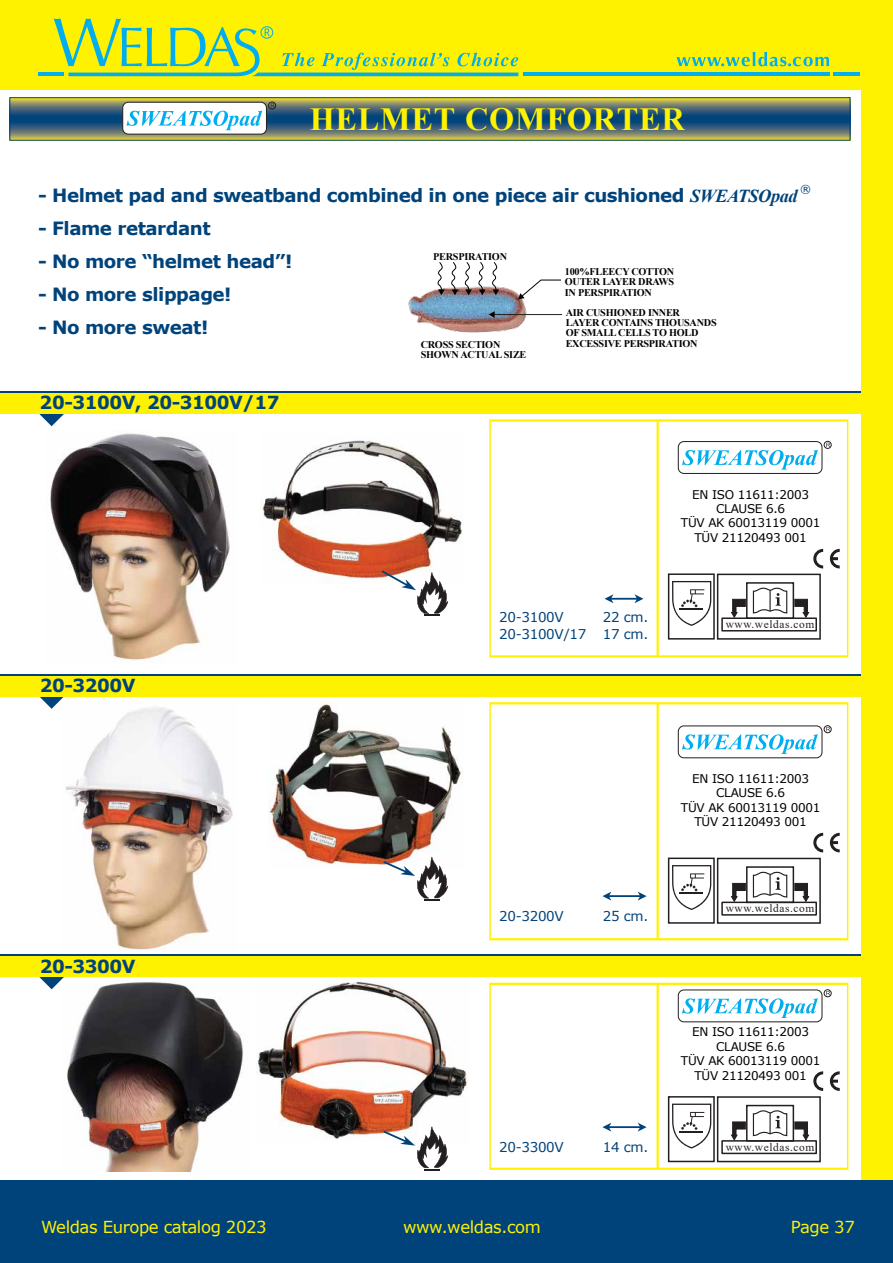
<style>
.page{position:relative;width:893px;height:1263px;background:#fff200}
.page>*{position:absolute;margin:0;border:0;box-sizing:border-box;transform-origin:0 0}
.t1{font:700 32.25px "Times New Roman";letter-spacing:.025em;color:#fff200}
.t2{font:700 18.3px "Verdana";letter-spacing:-.025em;color:#00437b}
.t3{font:700 18px "Verdana";letter-spacing:-.025em;color:#00437b}
.t4{font:16.5px "Verdana";letter-spacing:-.025em;color:#fff200}
.t5{font:13.5px/16.2px "Verdana";letter-spacing:-.025em;color:#00437b;text-align:right}
.t6{font:12px/14.4px "Verdana";letter-spacing:-.025em;color:#010101;text-align:center}
.t7{font:11.4px "Times New Roman";letter-spacing:.05em;color:#231f20}
.t8{font:10.95px "Verdana";color:#00437b}
.t9{font:700 10.2px/10.2px "Times New Roman";letter-spacing:-.025em;color:#010101;text-align:justify}
.s1{font-family:"Times New Roman";font-style:italic}
</style>
<div class="page">
<div style="left:0;top:91px;width:860px;height:1090px;background:#fff"></div>
<img style="left:258px;top:981px;width:210px;height:158px">
<img style="left:67px;top:982px;width:176px;height:189px">
<svg style="left:11px;top:99px;width:837px;height:40px;background:#57726f"></svg>
<div style="left:9px;top:97px;width:841px;height:44px;border:1px solid #00437b"></div>
<div style="left:0;top:1180px;width:893px;height:83px;background:#00437b"></div>
<svg style="left:676px;top:52px;width:153px;height:14px"></svg>
<hr style="left:523px;top:73px;width:306px;height:3px;background:#00aeef">
<hr style="left:834px;top:73px;width:26px;height:3px;background:#00aeef">
<hr style="left:38px;top:73px;width:26px;height:3px;background:#00aeef">
<svg style="left:54px;top:19px;width:464px;height:57px"></svg>
<svg style="left:489px;top:419px;width:359px;height:238px"></svg>
<hr style="left:657px;top:421px;width:2px;height:235px;background:#fff200">
<svg style="left:489px;top:702px;width:359px;height:238px"></svg>
<hr style="left:657px;top:703px;width:2px;height:236px;background:#fff200">
<svg style="left:39px;top:414px;width:25px;height:12px"></svg>
<div style="left:0;top:392px;width:860px;height:9px;background:#fff200"></div>
<div style="left:0;top:394px;width:893px;height:20px;background:#fff200"></div>
<svg style="left:39px;top:696px;width:25px;height:13px"></svg>
<div style="left:0;top:674px;width:860px;height:9px;background:#00437b"></div>
<div style="left:0;top:676px;width:893px;height:20px;background:#fff200"></div>
<svg style="left:605px;top:594px;width:38px;height:9px"></svg>
<svg style="left:602px;top:891px;width:45px;height:9px"></svg>
<div style="left:123px;top:102px;width:143px;height:32px;background:#fff;border-radius:6px"></div>
<div style="left:122px;top:102px;width:145px;height:33px;border:1px solid #231f20;border-radius:6px"></div>
<svg style="left:126px;top:111px;width:136px;height:19px"></svg>
<div style="left:268px;top:102px;width:8px;height:7px;border:1px solid #231f20;border-radius:50%"></div>
<svg style="left:271px;top:103px;width:4px;height:5px"></svg>
<div style="left:678px;top:442px;width:144px;height:31px;background:#fff;border-radius:6px"></div>
<div style="left:678px;top:441px;width:144px;height:33px;border:1px solid #231f20;border-radius:6px"></div>
<svg style="left:682px;top:450px;width:136px;height:20px"></svg>
<div style="left:824px;top:441px;width:7px;height:8px;border:1px solid #231f20;border-radius:50%"></div>
<svg style="left:826px;top:443px;width:4px;height:4px"></svg>
<div style="left:678px;top:726px;width:144px;height:32px;background:#fff;border-radius:6px"></div>
<div style="left:678px;top:725px;width:144px;height:33px;border:1px solid #231f20;border-radius:6px"></div>
<svg style="left:682px;top:734px;width:136px;height:20px"></svg>
<div style="left:824px;top:725px;width:7px;height:8px;border:1px solid #231f20;border-radius:50%"></div>
<svg style="left:826px;top:727px;width:4px;height:4px"></svg>
<svg style="left:813px;top:549px;width:27px;height:19px"></svg>
<svg style="left:813px;top:833px;width:27px;height:19px"></svg>
<img style="left:50px;top:433px;width:180px;height:227px">
<img style="left:61px;top:702px;width:172px;height:248px">
<img style="left:260px;top:440px;width:202px;height:144px">
<svg style="left:382px;top:570px;width:66px;height:46px"></svg>
<img style="left:268px;top:702px;width:195px;height:163px">
<svg style="left:383px;top:857px;width:65px;height:44px"></svg>
<svg style="left:383px;top:1126px;width:65px;height:44px"></svg>
<svg style="left:489px;top:983px;width:359px;height:187px"></svg>
<hr style="left:657px;top:984px;width:2px;height:184px;background:#fff200">
<svg style="left:39px;top:977px;width:25px;height:12px"></svg>
<div style="left:0;top:955px;width:860px;height:9px;background:#fff200"></div>
<div style="left:0;top:957px;width:893px;height:20px;background:#fff200"></div>
<svg style="left:602px;top:1122px;width:45px;height:9px"></svg>
<div style="left:678px;top:990px;width:144px;height:32px;background:#fff;border-radius:6px"></div>
<div style="left:678px;top:989px;width:144px;height:33px;border:1px solid #231f20;border-radius:6px"></div>
<svg style="left:682px;top:998px;width:136px;height:20px"></svg>
<div style="left:824px;top:989px;width:7px;height:8px;border:1px solid #231f20;border-radius:50%"></div>
<svg style="left:826px;top:991px;width:4px;height:4px"></svg>
<svg style="left:813px;top:1071px;width:27px;height:20px"></svg>
<img style="left:408px;top:286px;width:121px;height:47px">
<hr style="left:493px;top:314px;width:69px;height:1px;background:#231f20">
<svg style="left:489px;top:311px;width:6px;height:7px"></svg>
<svg style="left:518px;top:279px;width:43px;height:20px"></svg>
<svg style="left:492px;top:262px;width:7px;height:33px"></svg>
<svg style="left:478px;top:262px;width:8px;height:33px"></svg>
<svg style="left:464px;top:262px;width:8px;height:33px"></svg>
<svg style="left:451px;top:262px;width:7px;height:33px"></svg>
<svg style="left:437px;top:262px;width:8px;height:33px"></svg>
<svg style="left:672px;top:581px;width:39px;height:45px"></svg>
<div style="left:717px;top:574px;width:104px;height:66px;border:2px solid #231f20"></div>
<svg style="left:752px;top:587px;width:36px;height:27px"></svg>
<hr style="left:769px;top:590px;width:2px;height:21px;background:#231f20">
<div style="left:746px;top:582px;width:48px;height:37px;border:2px solid #231f20"></div>
<div style="left:721px;top:617px;width:96px;height:14px;border:2px solid #231f20"></div>
<svg style="left:795px;top:599px;width:14px;height:19px"></svg>
<svg style="left:731px;top:599px;width:15px;height:19px"></svg>
<div style="left:668px;top:573px;width:47px;height:67px;border:2px solid #231f20"></div>
<svg style="left:672px;top:865px;width:39px;height:45px"></svg>
<div style="left:717px;top:858px;width:104px;height:66px;border:2px solid #231f20"></div>
<svg style="left:752px;top:871px;width:36px;height:27px"></svg>
<hr style="left:769px;top:874px;width:2px;height:21px;background:#231f20">
<div style="left:746px;top:866px;width:48px;height:37px;border:2px solid #231f20"></div>
<div style="left:721px;top:901px;width:96px;height:15px;border:2px solid #231f20"></div>
<svg style="left:795px;top:883px;width:14px;height:19px"></svg>
<svg style="left:731px;top:883px;width:15px;height:19px"></svg>
<div style="left:668px;top:857px;width:47px;height:67px;border:2px solid #231f20"></div>
<svg style="left:672px;top:1103px;width:39px;height:45px"></svg>
<div style="left:717px;top:1096px;width:104px;height:66px;border:2px solid #231f20"></div>
<svg style="left:752px;top:1109px;width:36px;height:28px"></svg>
<hr style="left:769px;top:1113px;width:2px;height:20px;background:#231f20">
<div style="left:746px;top:1105px;width:48px;height:37px;border:2px solid #231f20"></div>
<div style="left:721px;top:1140px;width:96px;height:14px;border:2px solid #231f20"></div>
<svg style="left:795px;top:1122px;width:14px;height:18px"></svg>
<svg style="left:731px;top:1122px;width:15px;height:18px"></svg>
<div style="left:668px;top:1096px;width:47px;height:66px;border:2px solid #231f20"></div>
<h1 class="t1" style="left:310px;top:96px;width:377px">HELMET COMFORTER</h1>
<h2 class="t2" style="left:38px;top:183px;width:761px">- Helmet pad and sweatband combined in one piece air cushioned <span class="s1">SWEATSOpad</span></h2>
<p class="t8" style="left:800px;top:182px;width:12px">®</p>
<h2 class="t2" style="left:38px;top:215px;width:174px">- Flame retardant</h2>
<h2 class="t2" style="left:38px;top:248px;width:256px">- No more “helmet head”!</h2>
<h2 class="t2" style="left:38px;top:281px;width:195px">- No more slippage!</h2>
<h2 class="t2" style="left:38px;top:314px;width:172px">- No more sweat!</h2>
<p class="t9" style="left:433px;top:251px;width:75px">PERSPIRATION</p>
<p class="t9" style="left:565px;top:266px;width:111px">100%FLEECY COTTON OUTER LAYER DRAWS IN PERSPIRATION</p>
<p class="t9" style="left:566px;top:307px;width:152px;text-align:left">AIR CUSHIONED INNER<br>LAYER CONTAINS THOUSANDS<br>OF SMALL CELLS TO HOLD</p>
<h3 class="t3" style="left:40px;top:390px;width:242px">20-3100V, 20-3100V/17</h3>
<h3 class="t3" style="left:40px;top:673px;width:98px">20-3200V</h3>
<h3 class="t3" style="left:40px;top:953px;width:98px">20-3300V</h3>
<p class="t9" style="left:421px;top:339px;width:81px">CROSS SECTION</p>
<p class="t9" style="left:566px;top:338px;width:133px">EXCESSIVE PERSPIRATION</p>
<p class="t9" style="left:421px;top:349px;width:107px">SHOWN ACTUAL SIZE</p>
<p class="t5" style="left:499px;top:609px;width:66px">20-3100V</p>
<p class="t5" style="left:499px;top:609px;width:151px">22 cm.<br>20-3100V /17 17 cm.</p>
<p class="t6" style="left:681px;top:487px;width:141px">EN ISO 11611:2003<br>CLAUSE 6.6<br>TÜV AK 60013119 0001<br>TÜV 21120493 001</p>
<p class="t7" style="left:726px;top:616px;width:90px">www.weldas.com</p>
<p class="t5" style="left:499px;top:908px;width:66px">20-3200V</p>
<p class="t5" style="left:603px;top:908px;width:47px">25 cm.</p>
<p class="t6" style="left:681px;top:771px;width:141px">EN ISO 11611:2003<br>CLAUSE 6.6<br>TÜV AK 60013119 0001<br>TÜV 21120493 001</p>
<p class="t7" style="left:726px;top:900px;width:90px">www.weldas.com</p>
<p class="t5" style="left:499px;top:1139px;width:66px">20-3300V</p>
<p class="t5" style="left:603px;top:1139px;width:47px">14 cm.</p>
<p class="t6" style="left:681px;top:1025px;width:141px">EN ISO 11611:2003<br>CLAUSE 6.6<br>TÜV AK 60013119 0001<br>TÜV 21120493 001</p>
<p class="t7" style="left:726px;top:1139px;width:90px">www.weldas.com</p>
<h3 class="t4" style="left:41px;top:1216px;width:227px">Weldas Europe catalog 2023</h3>
<h3 class="t4" style="left:403px;top:1216px;width:139px">www.weldas.com</h3>
<h3 class="t4" style="left:791px;top:1216px;width:65px">Page 37</h3>
</div>
